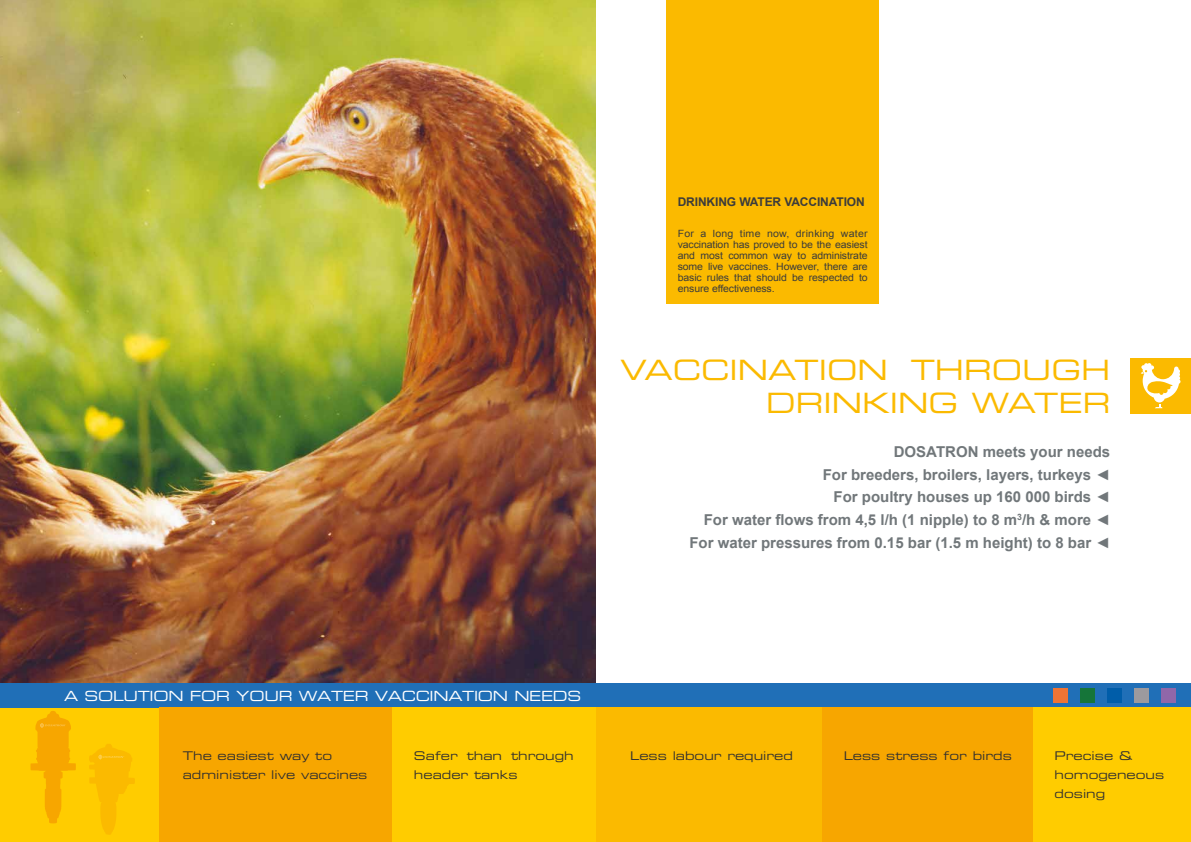
<style>
.page{position:relative;width:1191px;height:842px;background:#fff}
.page>*{position:absolute;margin:0;border:0;box-sizing:border-box;transform-origin:0 0}
.t1{font:28px/33.6px "Eurostile Extended Two";color:#fbba00;text-align:right}
.t2{font:700 15px/22.7px "Arial";color:#71777a;text-align:right}
.t3{font:14px "Eurostile Extended Two";letter-spacing:-.02em;color:#fff}
.t4{font:12px/19px "Eurostile Extended Two";color:#32302f}
.t5{font:700 12px "Arial";letter-spacing:-.01em;color:#3c3c3b}
.t6{font:10px/11px "Arial";letter-spacing:-.01em;color:#3c3c3b;text-align:justify;scale:1.06 1}
</style>
<div class="page">
<img style="left:0;top:0;width:595px;height:683px">
<div style="left:1130px;top:358px;width:61px;height:55px;background:#fbba00"></div>
<svg style="left:1140px;top:363px;width:40px;height:45px"></svg>
<div style="left:0;top:702px;width:159px;height:140px;background:#fc0"></div>
<svg style="left:30px;top:711px;width:46px;height:113px"></svg>
<svg style="left:89px;top:744px;width:46px;height:91px"></svg>
<div style="left:0;top:683px;width:1191px;height:24px;background:#206fb7"></div>
<div style="left:1053px;top:688px;width:14px;height:14px;background:#ee7435"></div>
<div style="left:1080px;top:688px;width:14px;height:14px;background:#157539"></div>
<div style="left:1107px;top:688px;width:14px;height:14px;background:#005da9"></div>
<div style="left:1134px;top:688px;width:14px;height:14px;background:#9c9a9e"></div>
<div style="left:1161px;top:688px;width:14px;height:14px;background:#9067a9"></div>
<div style="left:1033px;top:707px;width:158px;height:135px;background:#fc0"></div>
<div style="left:822px;top:707px;width:211px;height:135px;background:#f7a600"></div>
<div style="left:595px;top:707px;width:227px;height:135px;background:#fbba00"></div>
<div style="left:160px;top:707px;width:232px;height:135px;background:#f7a600"></div>
<div style="left:392px;top:707px;width:203px;height:135px;background:#fc0"></div>
<div style="left:666px;top:0;width:213px;height:303px;background:#fbba00"></div>
<p class="t5" style="left:677px;top:194px;width:188px">DRINKING WATER VACCINATION</p>
<p class="t6" style="left:677px;top:228px;width:181px">For a long time now, drinking water vaccination has proved to be the easiest and most common way to administrate some live vaccines. However, there are basic rules that should be respected to ensure effectiveness.</p>
<h1 class="t1" style="left:620px;top:352px;width:492px">VACCINATION THROUGH<br>DRINKING WATER</h1>
<p class="t3" style="left:64px;top:686px;width:518px">A SOLUTION FOR YOUR WATER VACCINATION NEEDS</p>
<p class="t2" style="left:689px;top:441px;width:422px">DOSATRON meets your needs<br>For breeders, broilers, layers, turkeys ◄<br>For poultry houses up 160 000 birds ◄<br>For water flows from 4,5 l/h (1 nipple) to 8 m<sup>3</sup>/h &amp; more ◄ For water pressures from 0.15 bar (1.5 m height) to 8 bar ◄</p>
<p class="t4" style="left:414px;top:746px;width:161px">Safer than through header tanks</p>
<p class="t4" style="left:630px;top:746px;width:164px">Less labour required</p>
<p class="t4" style="left:1054px;top:746px;width:111px">Precise &amp; homogeneous dosing</p>
<p class="t4" style="left:183px;top:746px;width:151px">The easiest way to</p>
<p class="t4" style="left:843px;top:746px;width:170px">Less stress for birds</p>
<p class="t4" style="left:183px;top:765px;width:186px">administer live vaccines</p>
</div>
